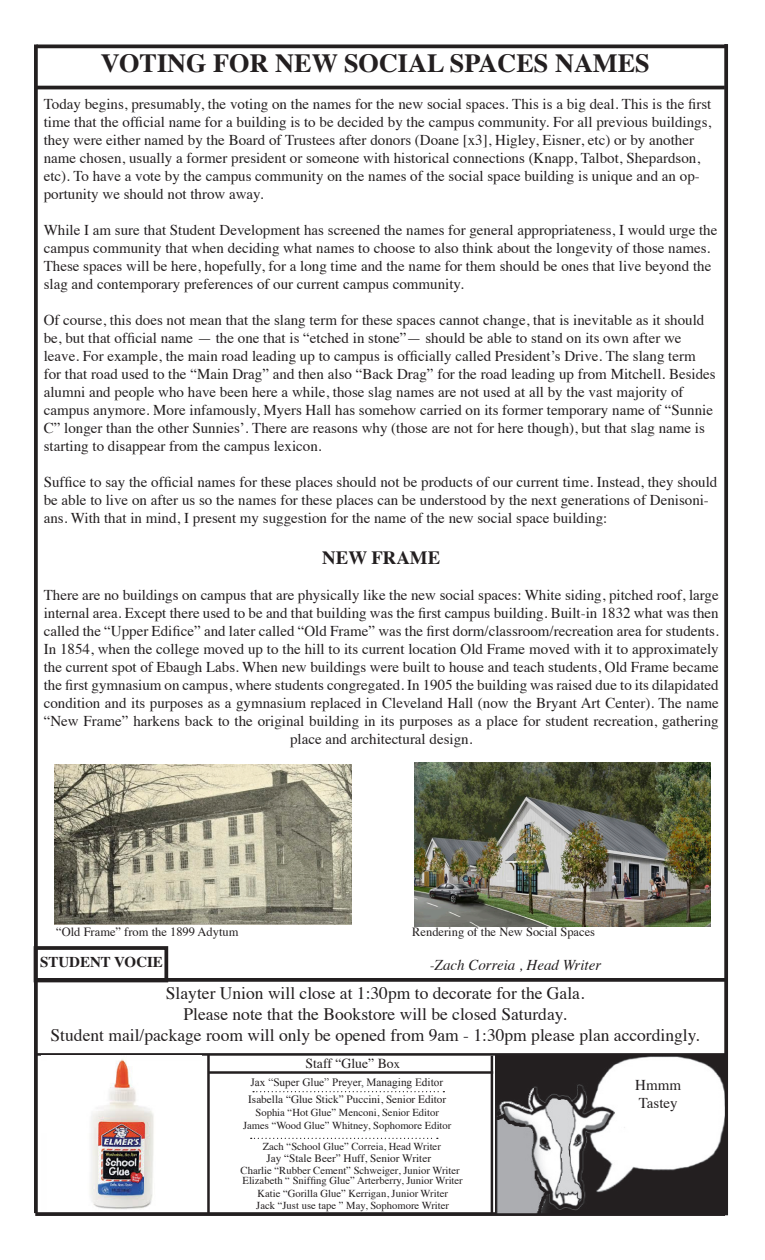
<style>
.page{position:relative;width:765px;height:1260px;background:#fff}
.page>*{position:absolute;margin:0;border:0;box-sizing:border-box;transform-origin:0 0}
.t1{font:700 26.25px "Times";color:#231f20}
.t2{font:700 18.75px "Times";color:#231f20}
.t3{font:17.5px "Times";color:#231f20}
.t4{font:15px/18px "Times";color:#231f20}
.t5{font:italic 15px "Times";color:#231f20}
.t6{font:700 15px "Times";color:#231f20}
.t7{font:13.75px "Times";color:#231f20}
.t8{font:12.5px "Times";color:#231f20}
.t9{font:11.25px "Times";color:#231f20}
.t10{font:11.25px "Times New Roman";color:#231f20}
.t11{font:10.62px "Times";color:#231f20}
.s1{font-size:12.5px}
</style>
<div class="page">
<svg style="left:35px;top:1212px;width:690px;height:4px;background:#2f2b2c"></svg>
<hr style="left:207px;top:1054px;width:3px;height:161px;background:#231f20">
<hr style="left:37px;top:1053px;width:689px;height:3px;background:#231f20">
<hr style="left:491px;top:1056px;width:2px;height:157px;background:#231f20">
<svg style="left:34px;top:44px;width:4px;height:1169px;background:#2f2c2d"></svg>
<svg style="left:37px;top:44px;width:687px;height:4px;background:#3d3a3b"></svg>
<hr style="left:209px;top:1071px;width:284px;height:3px;background:#231f20">
<svg style="left:253px;top:1091px;width:191px;height:1px"></svg>
<hr style="left:35px;top:86px;width:690px;height:3px;background:#231f20">
<hr style="left:36px;top:1054px;width:690px;height:1px;background:#231f20">
<svg style="left:724px;top:44px;width:4px;height:1171px;background:#302d2e"></svg>
<img style="left:495px;top:1055px;width:230px;height:160px">
<svg style="left:251px;top:1138px;width:187px;height:1px"></svg>
<div style="left:34px;top:946px;width:134px;height:36px;border:4px solid #231f20"></div>
<img style="left:54px;top:765px;width:298px;height:159px">
<img style="left:414px;top:763px;width:296px;height:163px">
<svg style="left:36px;top:978px;width:690px;height:4px;background:#2d292a"></svg>
<img style="left:90px;top:1059px;width:64px;height:150px">
<p class="t1" style="left:101px;top:38px;width:551px">VOTING FOR NEW SOCIAL SPACES NAMES</p>
<p class="t4" style="left:44px;top:94px;width:669px">Today begins, presumably, the voting on the names for the new social spaces. This is a big deal. This is the first time that the official name for a building is to be decided by the campus community. For all previous buildings, they were either named by the Board of Trustees after donors (Doane [x3], Higley, Eisner, etc) or by another name chosen, usually a former president or someone with historical connections (Knapp, Talbot, Shepardson, etc). To have a vote by the campus community on the names of the social space building is unique and an op&shy;portunity we should not throw away.</p>
<p class="t4" style="left:44px;top:220px;width:675px">While I am sure that Student Development has screened the names for general appropriateness, I would urge the campus community that when deciding what names to choose to also think about the longevity of those names.<br>These spaces will be here, hopefully, for a long time and the name for them should be ones that live beyond the slag and contemporary preferences of our current campus community.</p>
<p class="t4" style="left:44px;top:310px;width:673px">Of course, this does not mean that the slang term for these spaces cannot change, that is inevitable as it should be, but that official name — the one that is “etched in stone”— should be able to stand on its own after we leave. For example, the main road leading up to campus is officially called President’s Drive. The slang term for that road used to the “Main Drag” and then also “Back Drag” for the road leading up from Mitchell. Besides alumni and people who have been here a while, those slag names are not used at all by the vast majority of campus anymore. More infamously, Myers Hall has somehow carried on its former temporary name of “Sunnie C” longer than the other Sunnies’. There are reasons why (those are not for here though), but that slag name is starting to disappear from the campus lexicon.</p>
<p class="t4" style="left:44px;top:472px;width:675px">Suffice to say the official names for these places should not be products of our current time. Instead, they should be able to live on after us so the names for these places can be understood by the next generations of Denisoni&shy;ans. With that in mind, I present my suggestion for the name of the new social space building:</p>
<p class="t2" style="left:322px;top:539px;width:119px">NEW FRAME</p>
<p class="t4" style="left:44px;top:584px;width:677px;text-align:center">There are no buildings on campus that are physically like the new social spaces: White siding, pitched roof, large internal area. Except there used to be and that building was the first campus building. Built-in 1832 what was then called the “Upper Edifice” and later called “Old Frame” was the first dorm/classroom/recreation area for students.<br>In 1854, when the college moved up to the hill to its current location Old Frame moved with it to approximately the current spot of Ebaugh Labs. When new buildings were built to house and teach students, Old Frame became the first gymnasium on campus, where students congregated. In 1905 the building was raised due to its dilapidated condition and its purposes as a gymnasium replaced in Cleveland Hall (now the Bryant Art Center). The name “New Frame” harkens back to the original building in its purposes as a place for student recreation, gathering place and architectural design.</p>
<p class="t8" style="left:56px;top:920px;width:184px">“Old Frame” from the 1899 Adytum</p>
<p class="t8" style="left:412px;top:920px;width:184px">Rendering of the New Social Spaces</p>
<p class="t6" style="left:40px;top:947px;width:124px">STUDENT VOCIE</p>
<p class="t5" style="left:430px;top:952px;width:173px">-Zach Correia , Head Writer</p>
<p class="t3" style="left:166px;top:977px;width:420px">Slayter Union will close at 1:30pm to decorate for the Gala.</p>
<p class="t3" style="left:183px;top:998px;width:385px">Please note that the Bookstore will be closed Saturday.</p>
<p class="t3" style="left:51px;top:1019px;width:651px">Student mail/package room will only be opened from 9am - 1:30pm please plan accordingly.</p>
<p class="t7" style="left:306px;top:1050px;width:96px">Staff “Glue” Bo<span class="s1">x</span></p>
<p class="t10" style="left:251px;top:1075px;width:194px">Jax “Super Glue” Preyer, Managing Editor</p>
<p class="t9" style="left:248px;top:1089px;width:200px">Isabella “Glue Stick” Puccini, Senior Editor</p>
<p class="t11" style="left:255px;top:1103px;width:185px">Sophia “Hot Glue” Menconi, Senior Editor</p>
<p class="t11" style="left:243px;top:1115px;width:210px">James “Wood Glue” Whitney, Sophomore Editor</p>
<p class="t9" style="left:266px;top:1148px;width:166px">Jay “Stale Beer” Huff, Senior Writer</p>
<p class="t11" style="left:263px;top:1137px;width:180px">Zach “School Glue” Correia, Head Writer</p>
<p class="t11" style="left:241px;top:1160px;width:221px">Charlie “Rubber Cement” Schweiger, Junior Writer</p>
<p class="t11" style="left:243px;top:1170px;width:222px">Elizabeth “ Sniffing Glue” Arterberry, Junior Writer</p>
<p class="t11" style="left:257px;top:1183px;width:192px">Katie “Gorilla Glue” Kerrigan, Junior Writer</p>
<p class="t11" style="left:256px;top:1196px;width:194px">Jack “Just use tape ” May, Sophomore Writer</p>
<p class="t4" style="left:635px;top:1074px;width:47px">Hmmm</p>
<p class="t4" style="left:639px;top:1092px;width:40px">Tastey</p>
</div>
